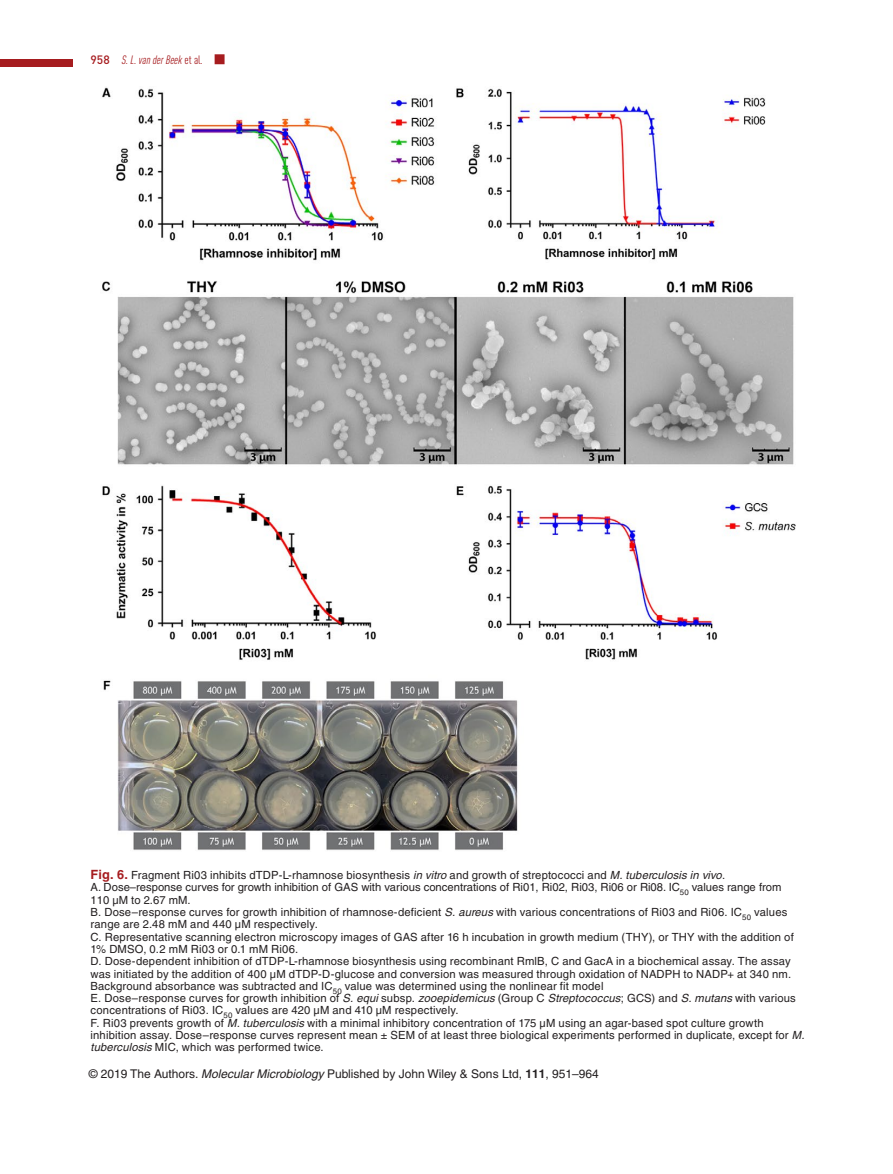
<style>
.page{position:relative;width:893px;height:1174px;background:#fff}
.page>*{position:absolute;margin:0;border:0;box-sizing:border-box;transform-origin:0 0}
.t1{font:12px "Helvetica";color:#231f20}
.t2{font:italic condensed 12px "DINOT";color:#a61c1f}
.t3{font:11.25px/12.3px "Helvetica";letter-spacing:.015em;color:#231f20}
.s1{font-family:"DIN";font-weight:500;font-style:normal;font-stretch:normal}
.s2{font-style:normal}
.s3{font-weight:700;font-size:12.75px;color:#a61c1f}
.s4{font-style:italic}
.s5{font-weight:700}
</style>
<div class="page">
<div style="left:215px;top:54px;width:10px;height:10px;border:3px solid #a61c1f"></div>
<div style="left:0;top:59px;width:72px;height:8px;background:#a61c1f"></div>
<img style="left:102px;top:87px;width:694px;height:764px">
<p class="t2" style="left:91px;top:51px;width:135px"><span class="s1">958</span> S. L. van der Beek <span class="s2">et al</span>. ■</p>
<p class="t3" style="left:91px;top:869px;width:715px"><span class="s3">Fig. 6.</span> Fragment Ri03 inhibits dTDP-L-rhamnose biosynthesis <span class="s4">in vitro</span> and growth of streptococci and <span class="s4">M. tuberculosis in vivo</span>.<br>A. Dose–response curves for growth inhibition of GAS with various concentrations of Ri01, Ri02, Ri03, Ri06 or Ri08. IC<sub>50</sub> values range from<br>110 µM to 2.67 mM.<br>B. Dose–response curves for growth inhibition of rhamnose-deficient <span class="s4">S. aureus</span> with various concentrations of Ri03 and Ri06. IC<sub>50</sub> values range are 2.48 mM and 440 µM respectively.<br>C. Representative scanning electron microscopy images of GAS after 16 h incubation in growth medium (THY), or THY with the addition of 1% DMSO, 0.2 mM Ri03 or 0.1 mM Ri06.<br>D. Dose-dependent inhibition of dTDP-L-rhamnose biosynthesis using recombinant RmlB, C and GacA in a biochemical assay. The assay was initiated by the addition of 400 µM dTDP-D-glucose and conversion was measured through oxidation of NADPH to NADP+ at 340 nm.<br>Background absorbance was subtracted and IC<sub>50</sub> value was determined using the nonlinear fit model<br>E. Dose–response curves for growth inhibition of <span class="s4">S. equi</span> subsp. <span class="s4">zooepidemicus</span> (Group C <span class="s4">Streptococcus</span>; GCS) and <span class="s4">S. mutans</span> with various concentrations of Ri03. IC<sub>50</sub> values are 420 µM and 410 µM respectively.<br>F. Ri03 prevents growth of <span class="s4">M. tuberculosis</span> with a minimal inhibitory concentration of 175 µM using an agar-based spot culture growth inhibition assay. Dose–response curves represent mean ± SEM of at least three biological experiments performed in duplicate, except for <span class="s4">M. tuberculosis</span> MIC, which was performed twice.</p>
<p class="t1" style="left:89px;top:1067px;width:512px">© 2019 The Authors. <span class="s4">Molecular Microbiology</span> Published by John Wiley &amp; Sons Ltd, <span class="s5">111</span>, 951–964</p>
</div>
